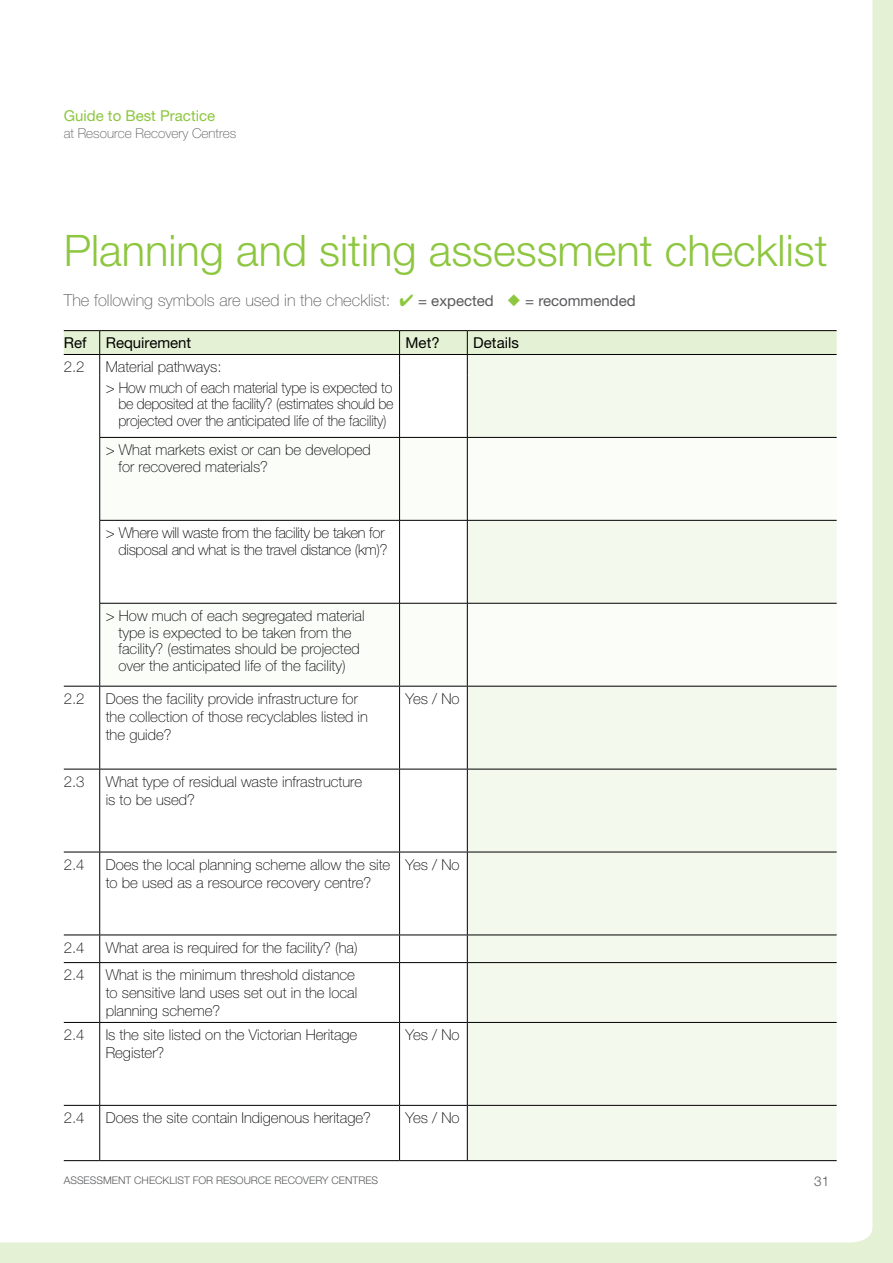
<style>
.page{position:relative;width:893px;height:1263px;background:#e5f1d4}
.page>*{position:absolute;margin:0;border:0;box-sizing:border-box;transform-origin:0 0}
.t1{font:300 43.5px "Helvetica Neue";color:#8dc63f}
.t2{font:100 16.5px "Helvetica Neue";color:#58595b}
.t3{font:100 15px/18px "Helvetica Neue";color:#000}
.t4{font:100 15px/16.5px "Helvetica Neue";color:#000;scale:.95 1}
.t5{font:100 15px/16.5px "Helvetica Neue";letter-spacing:-.02em;color:#000;text-align:right}
.t6{font:15px "Helvetica Neue";color:#000}
.t7{font:15px "Helvetica Neue";color:#8dc63f}
.t8{font:100 13.5px "Helvetica Neue";color:#58595b}
.t9{font:300 13.5px "Helvetica Neue";color:#58595b}
.t10{font:300 10.5px "Helvetica Neue";color:#58595b}
.s1{color:#8dc63f}
.s2{font-weight:400;font-size:15px}
</style>
<div class="page">
<div style="left:0;top:0;width:873px;height:1243px;background:#fff"></div>
<div style="left:468px;top:375px;width:369px;height:785px;background:#f4f9ee"></div>
<svg style="left:100px;top:438px;width:737px;height:248px;fill:#fbfdf8"></svg>
<hr style="left:64px;top:330px;width:36px;height:1px;background:#000">
<hr style="left:100px;top:330px;width:300px;height:1px;background:#000">
<hr style="left:400px;top:330px;width:67px;height:1px;background:#000">
<hr style="left:467px;top:330px;width:370px;height:1px;background:#000">
<svg style="left:64px;top:331px;width:773px;height:44px"></svg>
<hr style="left:99px;top:375px;width:1px;height:62px;background:#000">
<hr style="left:399px;top:375px;width:1px;height:62px;background:#000">
<hr style="left:99px;top:438px;width:1px;height:82px;background:#000">
<hr style="left:399px;top:438px;width:1px;height:82px;background:#000">
<hr style="left:467px;top:438px;width:1px;height:82px;background:#000">
<hr style="left:99px;top:520px;width:1px;height:83px;background:#000">
<hr style="left:399px;top:520px;width:1px;height:83px;background:#000">
<hr style="left:467px;top:520px;width:1px;height:83px;background:#000">
<hr style="left:99px;top:603px;width:1px;height:83px;background:#000">
<hr style="left:399px;top:603px;width:1px;height:83px;background:#000">
<hr style="left:467px;top:603px;width:1px;height:83px;background:#000">
<hr style="left:99px;top:686px;width:1px;height:83px;background:#000">
<hr style="left:399px;top:686px;width:1px;height:83px;background:#000">
<hr style="left:467px;top:686px;width:1px;height:83px;background:#000">
<hr style="left:99px;top:769px;width:1px;height:83px;background:#000">
<hr style="left:399px;top:769px;width:1px;height:83px;background:#000">
<hr style="left:467px;top:769px;width:1px;height:83px;background:#000">
<hr style="left:99px;top:852px;width:1px;height:82px;background:#000">
<hr style="left:399px;top:852px;width:1px;height:82px;background:#000">
<hr style="left:467px;top:852px;width:1px;height:82px;background:#000">
<svg style="left:99px;top:935px;width:1px;height:27px"></svg>
<svg style="left:399px;top:935px;width:1px;height:27px"></svg>
<svg style="left:467px;top:935px;width:1px;height:27px"></svg>
<hr style="left:99px;top:963px;width:1px;height:59px;background:#000">
<hr style="left:399px;top:963px;width:1px;height:59px;background:#000">
<hr style="left:467px;top:963px;width:1px;height:59px;background:#000">
<hr style="left:99px;top:1023px;width:1px;height:82px;background:#000">
<hr style="left:399px;top:1023px;width:1px;height:82px;background:#000">
<hr style="left:467px;top:1023px;width:1px;height:82px;background:#000">
<hr style="left:99px;top:1106px;width:1px;height:54px;background:#000">
<hr style="left:399px;top:1106px;width:1px;height:54px;background:#000">
<hr style="left:467px;top:1106px;width:1px;height:54px;background:#000">
<hr style="left:64px;top:354px;width:36px;height:1px;background:#000">
<hr style="left:100px;top:354px;width:300px;height:1px;background:#000">
<hr style="left:400px;top:354px;width:67px;height:1px;background:#000">
<hr style="left:467px;top:354px;width:370px;height:1px;background:#000">
<hr style="left:467px;top:437px;width:370px;height:1px;background:#000">
<hr style="left:400px;top:520px;width:67px;height:1px;background:#000">
<hr style="left:467px;top:520px;width:370px;height:1px;background:#000">
<hr style="left:400px;top:603px;width:67px;height:1px;background:#000">
<hr style="left:467px;top:603px;width:370px;height:1px;background:#000">
<hr style="left:467px;top:1160px;width:370px;height:1px;background:#000">
<hr style="left:100px;top:686px;width:300px;height:1px;background:#000">
<hr style="left:400px;top:686px;width:67px;height:1px;background:#000">
<hr style="left:467px;top:686px;width:370px;height:1px;background:#000">
<hr style="left:467px;top:375px;width:1px;height:62px;background:#000">
<hr style="left:64px;top:686px;width:36px;height:1px;background:#000">
<hr style="left:64px;top:769px;width:36px;height:1px;background:#000">
<hr style="left:64px;top:852px;width:36px;height:1px;background:#000">
<hr style="left:64px;top:934px;width:36px;height:1px;background:#000">
<hr style="left:64px;top:962px;width:36px;height:1px;background:#000">
<hr style="left:64px;top:1022px;width:36px;height:1px;background:#000">
<hr style="left:64px;top:1105px;width:36px;height:1px;background:#000">
<hr style="left:64px;top:1160px;width:36px;height:1px;background:#000">
<hr style="left:100px;top:769px;width:300px;height:1px;background:#000">
<hr style="left:400px;top:769px;width:67px;height:1px;background:#000">
<hr style="left:100px;top:852px;width:300px;height:1px;background:#000">
<hr style="left:400px;top:852px;width:67px;height:1px;background:#000">
<hr style="left:100px;top:934px;width:300px;height:1px;background:#000">
<hr style="left:400px;top:934px;width:67px;height:1px;background:#000">
<hr style="left:100px;top:962px;width:300px;height:1px;background:#000">
<hr style="left:400px;top:962px;width:67px;height:1px;background:#000">
<hr style="left:100px;top:1022px;width:300px;height:1px;background:#000">
<hr style="left:400px;top:1022px;width:67px;height:1px;background:#000">
<hr style="left:100px;top:1105px;width:300px;height:1px;background:#000">
<hr style="left:400px;top:1105px;width:67px;height:1px;background:#000">
<hr style="left:100px;top:1160px;width:300px;height:1px;background:#000">
<hr style="left:400px;top:1160px;width:67px;height:1px;background:#000">
<hr style="left:467px;top:769px;width:370px;height:1px;background:#000">
<hr style="left:100px;top:437px;width:300px;height:1px;background:#000">
<hr style="left:400px;top:437px;width:67px;height:1px;background:#000">
<hr style="left:467px;top:852px;width:370px;height:1px;background:#000">
<hr style="left:100px;top:520px;width:300px;height:1px;background:#000">
<hr style="left:467px;top:934px;width:370px;height:1px;background:#000">
<hr style="left:467px;top:962px;width:370px;height:1px;background:#000">
<hr style="left:467px;top:1022px;width:370px;height:1px;background:#000">
<hr style="left:467px;top:1105px;width:370px;height:1px;background:#000">
<hr style="left:100px;top:603px;width:300px;height:1px;background:#000">
<p class="t7" style="left:64px;top:107px;width:153px">Guide to Best Practice</p>
<p class="t8" style="left:64px;top:125px;width:174px">at Resource Recovery Centres</p>
<h1 class="t1" style="left:64px;top:224px;width:765px">PLANNING AND SITING ASSESSMENT CHECKLIST</h1>
<p class="t2" style="left:64px;top:291px;width:573px">The following symbols are used in the checklist: <span class="s1">✔</span> <span class="s2">= expected</span> <span class="s1">◆</span> <span class="s2">= recommended</span></p>
<p class="t6" style="left:64px;top:334px;width:24px">Ref</p>
<p class="t6" style="left:106px;top:334px;width:87px">Requirement</p>
<p class="t6" style="left:406px;top:334px;width:36px">Met?</p>
<p class="t6" style="left:473px;top:334px;width:47px">Details</p>
<p class="t3" style="left:64px;top:358px;width:22px">2.2</p>
<p class="t3" style="left:106px;top:357px;width:288px;line-height:20.7px">Material pathways:<br>&gt; How much of each material type is expected to</p>
<p class="t4" style="left:118px;top:396px;width:291px">be deposited at the facility? (estimates should be projected over the anticipated life of the facility)</p>
<p class="t3" style="left:118px;top:442px;width:254px;line-height:16.5px;text-indent:-13px">&gt; What markets exist or can be developed for recovered materials?</p>
<p class="t5" style="left:106px;top:525px;width:283px">&gt; Where will waste from the facility be taken for disposal and what is the travel distance (km)?</p>
<p class="t3" style="left:106px;top:608px;width:260px;line-height:16.5px;text-align:center">&gt; How much of each segregated material type is expected to be taken from the facility? (estimates should be projected over the anticipated life of the facility)</p>
<p class="t3" style="left:64px;top:690px;width:22px">2.2</p>
<p class="t3" style="left:106px;top:690px;width:264px">Does the facility provide infrastructure for the collection of those recyclables listed in the guide?</p>
<p class="t3" style="left:406px;top:690px;width:56px">Yes / No</p>
<p class="t3" style="left:64px;top:773px;width:22px">2.3</p>
<p class="t3" style="left:106px;top:773px;width:258px">What type of residual waste infrastructure is to be used?</p>
<p class="t3" style="left:64px;top:856px;width:22px">2.4</p>
<p class="t3" style="left:106px;top:856px;width:286px">Does the local planning scheme allow the site to be used as a resource recovery centre?</p>
<p class="t3" style="left:406px;top:856px;width:56px">Yes / No</p>
<p class="t3" style="left:64px;top:938px;width:22px">2.4</p>
<p class="t3" style="left:106px;top:938px;width:253px">What area is required for the facility? (ha)</p>
<p class="t3" style="left:64px;top:966px;width:22px">2.4</p>
<p class="t3" style="left:106px;top:966px;width:253px">What is the minimum threshold distance to sensitive land uses set out in the local planning scheme?</p>
<p class="t3" style="left:64px;top:1026px;width:22px">2.4</p>
<p class="t3" style="left:106px;top:1026px;width:253px">Is the site listed on the Victorian Heritage<br>Register?</p>
<p class="t3" style="left:406px;top:1026px;width:56px">Yes / No</p>
<p class="t3" style="left:64px;top:1109px;width:22px">2.4</p>
<p class="t3" style="left:106px;top:1109px;width:267px">Does the site contain Indigenous heritage?</p>
<p class="t3" style="left:406px;top:1109px;width:56px">Yes / No</p>
<p class="t10" style="left:64px;top:1174px;width:316px">ASSESSMENT CHECKLIST FOR RESOURCE RECOVERY CENTRES</p>
<p class="t9" style="left:814px;top:1173px;width:17px">31</p>
</div>
